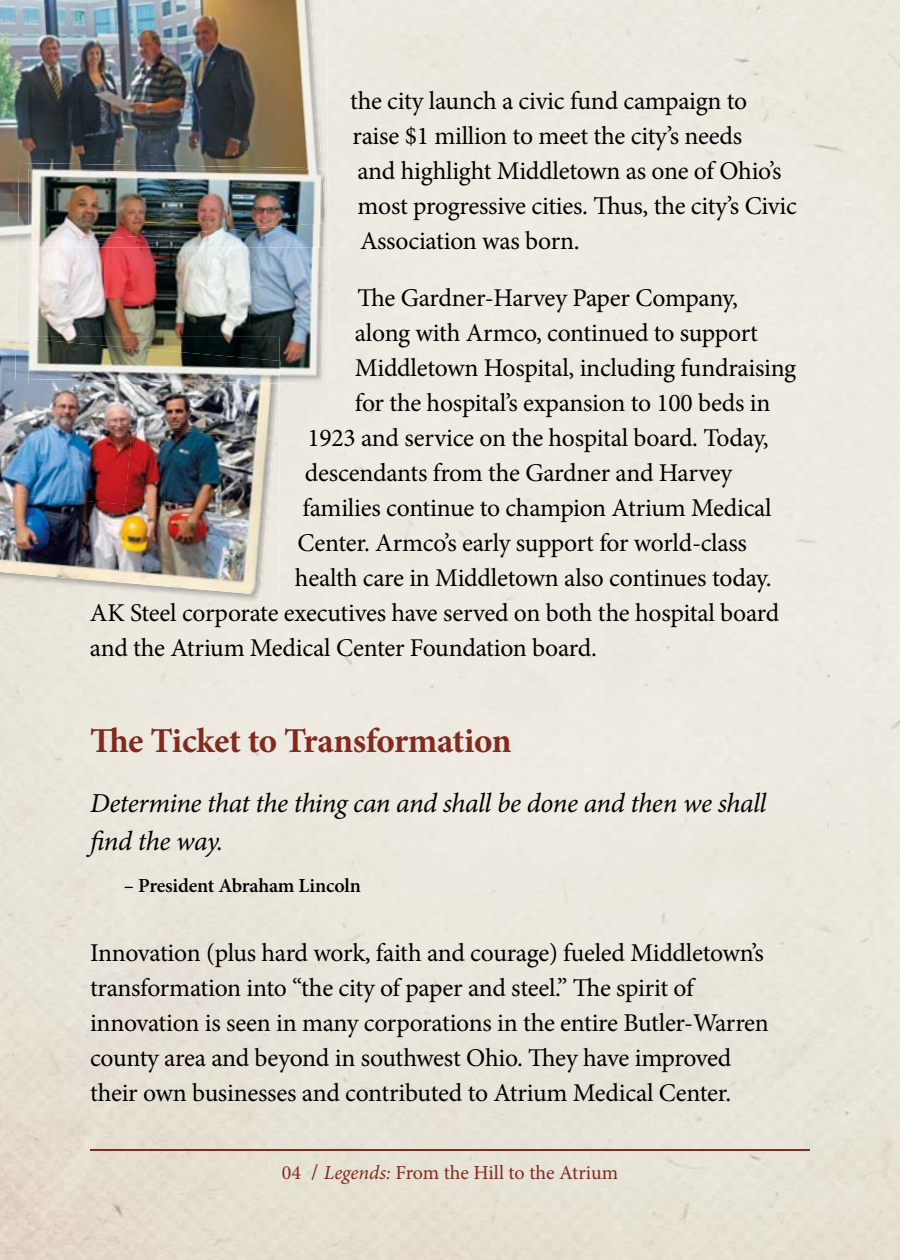
<style>
.page{position:relative;width:900px;height:1260px;background:#fff}
.page>*{position:absolute;margin:0;border:0;box-sizing:border-box;transform-origin:0 0}
.t1{font:700 35px "Minion Pro";letter-spacing:-.01em;color:#822a1e}
.t2{font:italic 27.5px/37.5px "Minion Pro";letter-spacing:-.015em;color:#000}
.t3{font:25.5px/35px "Minion Pro";letter-spacing:-.01em;color:#000}
.t4{font:20px "Minion Pro";letter-spacing:-.005em;color:#822a1e}
.t5{font:600 20px "Minion Pro";letter-spacing:-.01em;color:#000}
.s1{font-size:22.5px}
.s2{font-style:italic}
</style>
<div class="page">
<hr style="left:90px;top:1149px;width:720px;height:2px;background:#822a1e">
<img style="left:0;top:0;width:227px;height:146px">
<img style="left:227px;top:0;width:95px;height:163px">
<img style="left:0;top:146px;width:244px;height:100px">
<img style="left:0;top:337px;width:132px;height:77px">
<img style="left:132px;top:384px;width:147px;height:55px">
<img style="left:0;top:414px;width:132px;height:79px">
<img style="left:125px;top:426px;width:149px;height:91px">
<img style="left:0;top:493px;width:125px;height:90px">
<img style="left:118px;top:504px;width:149px;height:91px">
<img style="left:325px;top:169px;width:4px;height:215px">
<svg style="left:279px;top:384px;width:25px;height:1px"></svg>
<img style="left:16px;top:247px;width:13px;height:90px">
<img style="left:18px;top:163px;width:304px;height:82px">
<svg style="left:16px;top:337px;width:13px;height:1px"></svg>
<img style="left:15px;top:338px;width:14px;height:41px">
<img style="left:29px;top:247px;width:219px;height:90px">
<img style="left:248px;top:247px;width:77px;height:137px">
<img style="left:29px;top:169px;width:297px;height:78px">
<img style="left:29px;top:169px;width:296px;height:75px">
<img style="left:29px;top:337px;width:251px;height:2px">
<svg style="left:280px;top:361px;width:1px;height:12px"></svg>
<img style="left:29px;top:339px;width:251px;height:45px">
<p class="t3" style="left:350px;top:85px;width:448px">the city launch a civic fund campaign to raise $1 million to meet the city’s needs<br>and highlight Middletown as one of Ohio’s most progressive cities. Thus, the city’s Civic Association was born.</p>
<p class="t3" style="left:358px;top:283px;width:382px">The Gardner-Harvey Paper Company,</p>
<p class="t3" style="left:355px;top:318px;width:405px">along with Armco, continued to support</p>
<p class="t3" style="left:355px;top:353px;width:443px">Middletown Hospital, including fundraising</p>
<p class="t3" style="left:355px;top:388px;width:417px">for the hospital’s expansion to 100 beds in</p>
<p class="t3" style="left:307px;top:423px;width:463px">1923 and service on the hospital board. Today,</p>
<p class="t3" style="left:305px;top:458px;width:429px">descendants from the Gardner and Harvey</p>
<p class="t3" style="left:302px;top:493px;width:471px">families continue to champion Atrium Medical</p>
<p class="t3" style="left:297px;top:528px;width:451px">Center. Armco’s early support for world-class</p>
<p class="t3" style="left:295px;top:563px;width:478px">health care in Middletown also continues today.</p>
<p class="t3" style="left:90px;top:598px;width:691px">AK Steel corporate executives have served on both the hospital board</p>
<p class="t3" style="left:90px;top:633px;width:508px">and the Atrium Medical Center Foundation board.</p>
<h1 class="t1" style="left:90px;top:727px;width:423px">The Ticket to Transformation</h1>
<p class="t2" style="left:90px;top:787px;width:678px">Determine that the thing can and shall be done and then we shall find the way.</p>
<p class="t5" style="left:124px;top:878px;width:239px">– President Abraham Lincoln</p>
<p class="t3" style="left:90px;top:937px;width:680px">Innovation (plus hard work, faith and courage) fueled Middletown’s transformation into “the city of paper and steel.” The spirit of innovation is seen in many corporations in the entire Butler-Warren county area and beyond in southwest Ohio. They have improved their own businesses and contributed to Atrium Medical Center.</p>
<p class="t4" style="left:282px;top:1165px;width:338px">04 <span class="s1">/</span> <span class="s2">Legends:</span> From the Hill to the Atrium</p>
</div>
